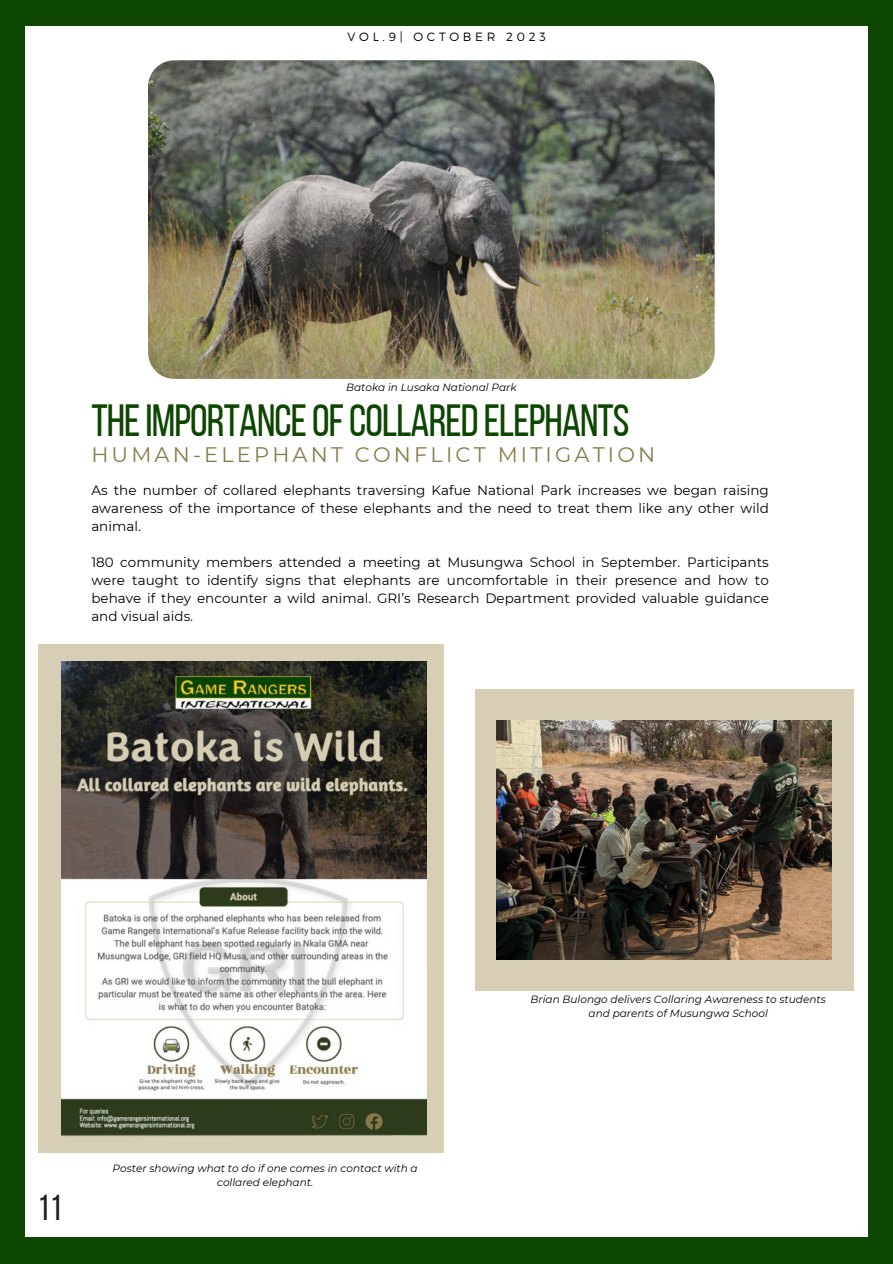
<style>
.page{position:relative;width:893px;height:1264px;background:#fff}
.page>*{position:absolute;margin:0;border:0;box-sizing:border-box;transform-origin:0 0}
.t1{font:45px "Bebas Neue";letter-spacing:-.02em;color:#0d4601}
.t2{font:36px "Bebas Neue";color:#231f20}
.t3{font:21px "Montserrat";letter-spacing:.15em;color:#897a4b}
.t4{font:13.5px/18px "Montserrat";color:#000;text-align:justify}
.t5{font:300 12px "Montserrat";letter-spacing:.31em;color:#000}
.t6{font:italic 10.5px/14px "Montserrat";color:#000;text-align:center}
</style>
<div class="page">
<div style="left:0;top:0;width:892px;height:1263px;background:#0d4601"></div>
<div style="left:26px;top:26px;width:841px;height:1210px;background:#fff"></div>
<img style="left:148px;top:60px;width:566px;height:319px;border-radius:26px">
<div style="left:39px;top:644px;width:405px;height:508px;background:#d6cfb5"></div>
<img style="left:61px;top:661px;width:366px;height:475px">
<div style="left:475px;top:689px;width:378px;height:301px;background:#d6cfb5"></div>
<img style="left:496px;top:721px;width:335px;height:238px">
<p class="t5" style="left:347px;top:29px;width:200px">VOL.9| OCTOBER 2023</p>
<p class="t6" style="left:346px;top:380px;width:172px">Batoka in Lusaka National Park</p>
<h3 class="t1" style="left:91px;top:402px;width:539px">THEIMPORTANCEOFCOLLAREDELEPHANTS</h3>
<p class="t3" style="left:91px;top:442px;width:565px">HUMAN-ELEPHANT CONFLICT MITIGATION</p>
<h1 class="t4" style="left:91px;top:481px;width:679px">As the number of collared elephants traversing Kafue National Park increases we began raising awareness of the importance of these elephants and the need to treat them like any other wild animal.</h1>
<h2 class="t4" style="left:91px;top:553px;width:679px">180 community members attended a meeting at Musungwa School in September. Participants were taught to identify signs that elephants are uncomfortable in their presence and how to behave if they encounter a wild animal. GRI’s Research Department provided valuable guidance and visual aids.</h2>
<h3 class="t2" style="left:38px;top:1192px;width:26px">11</h3>
<p class="t6" style="left:113px;top:1161px;width:306px">Poster showing what to do if one comes in contact with a collared elephant.</p>
<p class="t6" style="left:530px;top:992px;width:297px">Brian Bulongo delivers Collaring Awareness to students and parents of Musungwa School</p>
</div>
